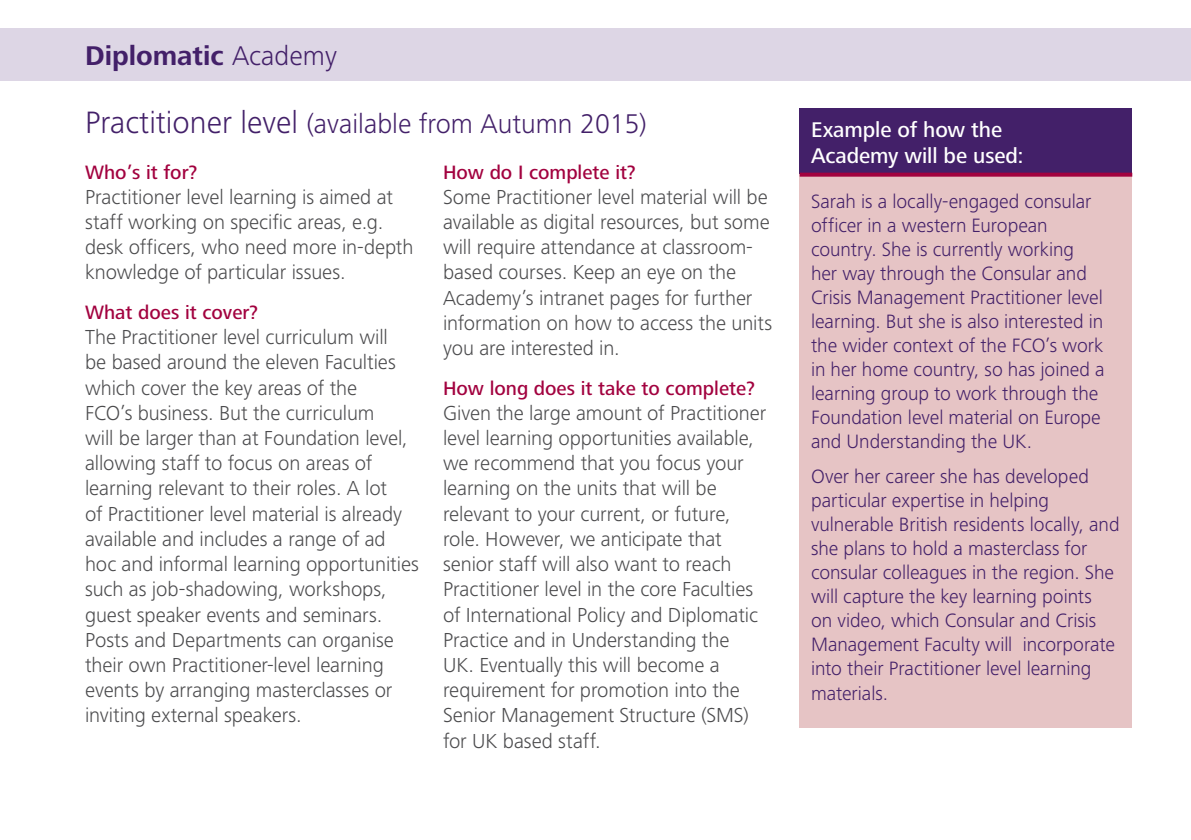
<style>
.page{position:relative;width:1191px;height:840px;background:#fff}
.page>*{position:absolute;margin:0;border:0;box-sizing:border-box;transform-origin:0 0}
.Secondary_heading{font:300 28px "Frutiger Next LT";color:#432069}
.t1{font:700 28px "Frutiger Next LT";color:#432069}
.Body_text{font:500 22px/26.4px "Frutiger Next LT";letter-spacing:-.005em;color:#fff}
.Body_text-2{font:300 21px/25.2px "Frutiger Next LT";letter-spacing:-.005em;color:#4b4b4d}
.Body_text-3{font:300 20px/24px "Frutiger Next LT";letter-spacing:-.005em;color:#432069}
.Tertiery_heading{font:500 20px "Frutiger Next LT";color:#a2023f}
.s1{font-weight:300}
.s2{font-size:32px}
</style>
<div class="page">
<div style="left:0;top:28px;width:1191px;height:53px;background:#ddd6e5"></div>
<div style="left:799px;top:108px;width:333px;height:66px;background:#432069"></div>
<div style="left:799px;top:174px;width:333px;height:553px;background:#e6c4c5"></div>
<svg style="left:799px;top:172px;width:333px;height:4px"></svg>
<p class="t1" style="left:85px;top:40px;width:253px">Diplomatic <span class="s1">Academy</span></p>
<p class="Secondary_heading" style="left:85px;top:109px;width:563px"><span class="s2">Practitioner level</span> (available from Autumn 2015)</p>
<p class="Tertiery_heading" style="left:85px;top:161px;width:114px">Who’s it for?</p>
<p class="Body_text-2" style="left:85px;top:184px;width:330px">Practitioner level learning is aimed at staff working on specific areas, e.g. desk officers, who need more in-depth knowledge of particular issues.</p>
<p class="Tertiery_heading" style="left:85px;top:301px;width:175px">What does it cover?</p>
<p class="Body_text-2" style="left:85px;top:324px;width:335px">The Practitioner level curriculum will<br>be based around the eleven Faculties which cover the key areas of the<br>FCO’s business. But the curriculum<br>will be larger than at Foundation level, allowing staff to focus on areas of learning relevant to their roles. A lot<br>of Practitioner level material is already available and includes a range of ad hoc and informal learning opportunities such as job-shadowing, workshops, guest speaker events and seminars.<br>Posts and Departments can organise their own Practitioner-level learning events by arranging masterclasses or inviting external speakers.</p>
<p class="Tertiery_heading" style="left:443px;top:161px;width:194px">How do I complete it?</p>
<p class="Body_text-2" style="left:443px;top:184px;width:331px">Some Practitioner level material will be available as digital resources, but some will require attendance at classroom&shy;based courses. Keep an eye on the Academy’s intranet pages for further information on how to access the units you are interested in.</p>
<p class="Tertiery_heading" style="left:443px;top:376px;width:313px">How long does it take to complete?</p>
<p class="Body_text-2" style="left:443px;top:400px;width:325px">Given the large amount of Practitioner level learning opportunities available, we recommend that you focus your learning on the units that will be relevant to your current, or future, role. However, we anticipate that senior staff will also want to reach Practitioner level in the core Faculties of International Policy and Diplomatic Practice and in Understanding the<br>UK. Eventually this will become a requirement for promotion into the Senior Management Structure (SMS) for UK based staff.</p>
<p class="Body_text" style="left:811px;top:116px;width:214px">Example of how the<br>Academy will be used:</p>
<p class="Body_text-3" style="left:811px;top:189px;width:295px">Sarah is a locally-engaged consular officer in a western European country. She is currently working her way through the Consular and Crisis Management Practitioner level learning. But she is also interested in the wider context of the FCO’s work in her home country, so has joined a learning group to work through the Foundation level material on Europe and Understanding the UK.</p>
<p class="Body_text-3" style="left:811px;top:464px;width:310px">Over her career she has developed particular expertise in helping vulnerable British residents locally, and she plans to hold a masterclass for consular colleagues in the region. She will capture the key learning points<br>on video, which Consular and Crisis Management Faculty will incorporate into their Practitioner level learning materials.</p>
</div>
